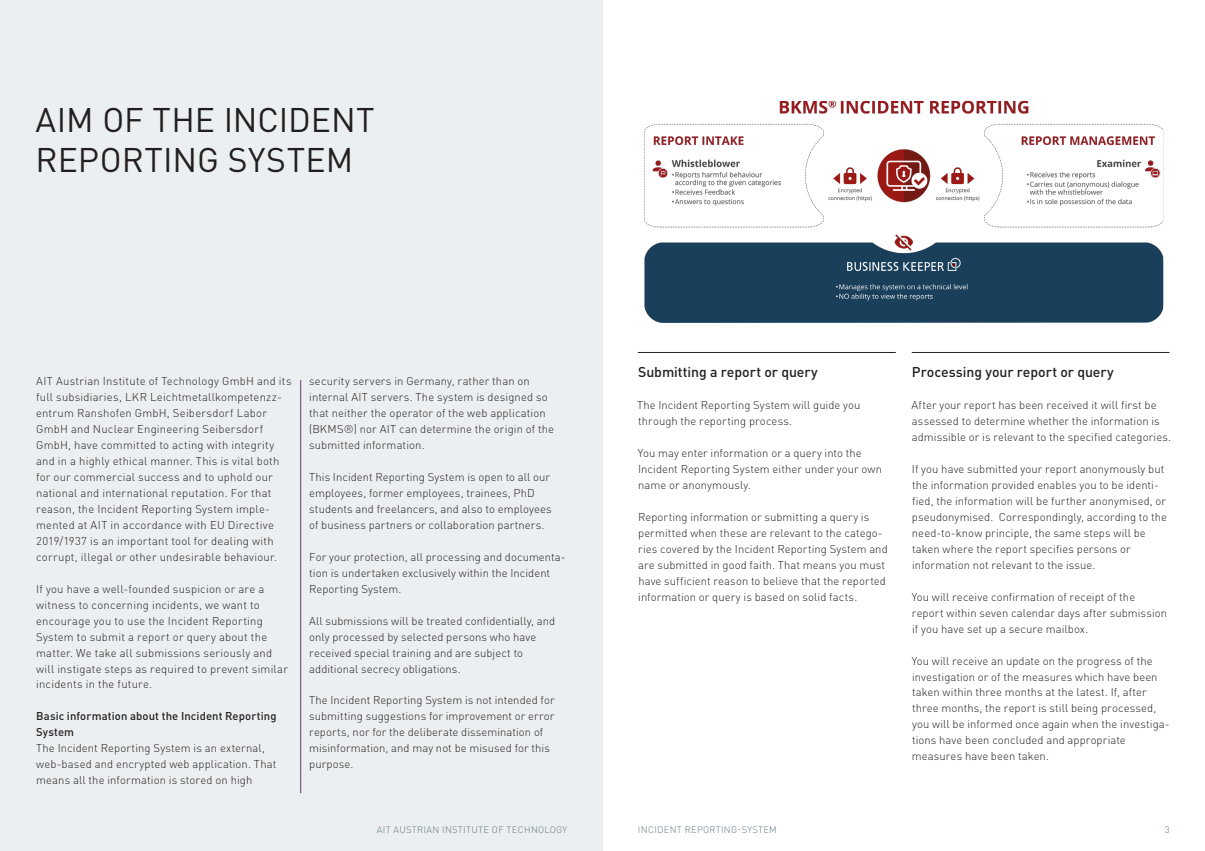
<style>
.page{position:relative;width:1205px;height:851px;background:#fff}
.page>*{position:absolute;margin:0;border:0;box-sizing:border-box;transform-origin:0 0}
.Headline_1_27{font:33.75px/39.9px "DINOT";color:#231f20}
._11_25_Linie_NEU{font:500 14px "DINOT";letter-spacing:-.005em;color:#231f20}
.Copy_9_schwarz{font:300 11.25px/16px "DINOT";letter-spacing:.01em;color:#231f20}
.Copy_9_schwarz-2{font:500 11.25px/16px "DINOT";letter-spacing:.01em;color:#231f20}
.Seiten_Infotext_7_5{font:300 9.38px "DINOT";letter-spacing:.03em;color:#647882}
</style>
<div class="page">
<div style="left:0;top:0;width:602px;height:850px;background:#ebeff1"></div>
<hr style="left:300px;top:380px;width:1px;height:413px;background:#5e3b73">
<img style="left:644px;top:101px;width:519px;height:222px">
<hr style="left:638px;top:352px;width:258px;height:1px;background:#231f20">
<hr style="left:912px;top:352px;width:257px;height:1px;background:#231f20">
<p class="Headline_1_27" style="left:36px;top:98px;width:341px">AIM OF THE INCIDENT<br>REPORTING SYSTEM</p>
<p class="Copy_9_schwarz" style="left:36px;top:372px;width:257px">AIT Austrian Institute of Technology GmbH and its full subsidiaries, LKR Leichtmetallkompetenzz&shy;entrum Ranshofen GmbH, Seibersdorf Labor GmbH and Nuclear Engineering Seibersdorf GmbH, have committed to acting with integrity and in a highly ethical manner. This is vital both for our commercial success and to uphold our national and international reputation. For that reason, the Incident Reporting System imple&shy;mented at AIT in accordance with EU Directive 2019/1937 is an important tool for dealing with corrupt, illegal or other undesirable behaviour.</p>
<p class="Copy_9_schwarz" style="left:36px;top:580px;width:253px">If you have a well-founded suspicion or are a witness to concerning incidents, we want to encourage you to use the Incident Reporting System to submit a report or query about the matter. We take all submissions seriously and will instigate steps as required to prevent similar incidents in the future.</p>
<p class="Copy_9_schwarz-2" style="left:36px;top:707px;width:242px">Basic information about the Incident Reporting<br>System</p>
<p class="Copy_9_schwarz" style="left:36px;top:739px;width:242px">The Incident Reporting System is an external, web-based and encrypted web application. That means all the information is stored on high</p>
<p class="Copy_9_schwarz" style="left:309px;top:372px;width:246px">security servers in Germany, rather than on internal AIT servers. The system is designed so that neither the operator of the web application (BKMS®) nor AIT can determine the origin of the submitted information.</p>
<p class="Copy_9_schwarz" style="left:309px;top:468px;width:244px">This Incident Reporting System is open to all our employees, former employees, trainees, PhD students and freelancers, and also to employees</p>
<p class="Copy_9_schwarz" style="left:309px;top:516px;width:237px">of business partners or collaboration partners.</p>
<p class="Copy_9_schwarz" style="left:309px;top:548px;width:258px">For your protection, all processing and documenta&shy;tion is undertaken exclusively within the Incident<br>Reporting System.</p>
<p class="Copy_9_schwarz" style="left:309px;top:611px;width:247px">All submissions will be treated confidentially, and only processed by selected persons who have received special training and are subject to additional secrecy obligations.</p>
<p class="Copy_9_schwarz" style="left:309px;top:691px;width:247px">The Incident Reporting System is not intended for submitting suggestions for improvement or error reports, nor for the deliberate dissemination of misinformation, and may not be misused for this purpose.</p>
<p class="_11_25_Linie_NEU" style="left:638px;top:361px;width:181px">Submitting a report or query</p>
<p class="Copy_9_schwarz" style="left:637px;top:396px;width:225px">The Incident Reporting System will guide you through the reporting process.</p>
<p class="Copy_9_schwarz" style="left:638px;top:444px;width:246px">You may enter information or a query into the<br>Incident Reporting System either under your own name or anonymously.</p>
<p class="Copy_9_schwarz" style="left:638px;top:508px;width:251px">Reporting information or submitting a query is permitted when these are relevant to the catego&shy;ries covered by the Incident Reporting System and are submitted in good faith. That means you must have sufficient reason to believe that the reported information or query is based on solid facts.</p>
<p class="_11_25_Linie_NEU" style="left:912px;top:361px;width:203px">Processing your report or query</p>
<p class="Copy_9_schwarz" style="left:911px;top:396px;width:261px">After your report has been received it will first be assessed to determine whether the information is admissible or is relevant to the specified categories.</p>
<p class="Copy_9_schwarz" style="left:912px;top:460px;width:257px">If you have submitted your report anonymously but the information provided enables you to be identi&shy;fied, the information will be further anonymised, or pseudonymised. Correspondingly, according to the need-to-know principle, the same steps will be taken where the report specifies persons or information not relevant to the issue.</p>
<p class="Copy_9_schwarz" style="left:911px;top:588px;width:257px">You will receive confirmation of receipt of the report within seven calendar days after submission if you have set up a secure mailbox.</p>
<p class="Copy_9_schwarz" style="left:911px;top:651px;width:259px">You will receive an update on the progress of the investigation or of the measures which have been taken within three months at the latest. If, after three months, the report is still being processed, you will be informed once again when the investiga&shy;tions have been concluded and appropriate measures have been taken.</p>
<p class="Seiten_Infotext_7_5" style="left:377px;top:822px;width:192px">AIT AUSTRIAN INSTITUTE OF TECHNOLOGY</p>
<p class="Seiten_Infotext_7_5" style="left:638px;top:822px;width:140px">INCIDENT REPORTING-SYSTEM</p>
<p class="Seiten_Infotext_7_5" style="left:1164px;top:822px;width:6px">3</p>
</div>
